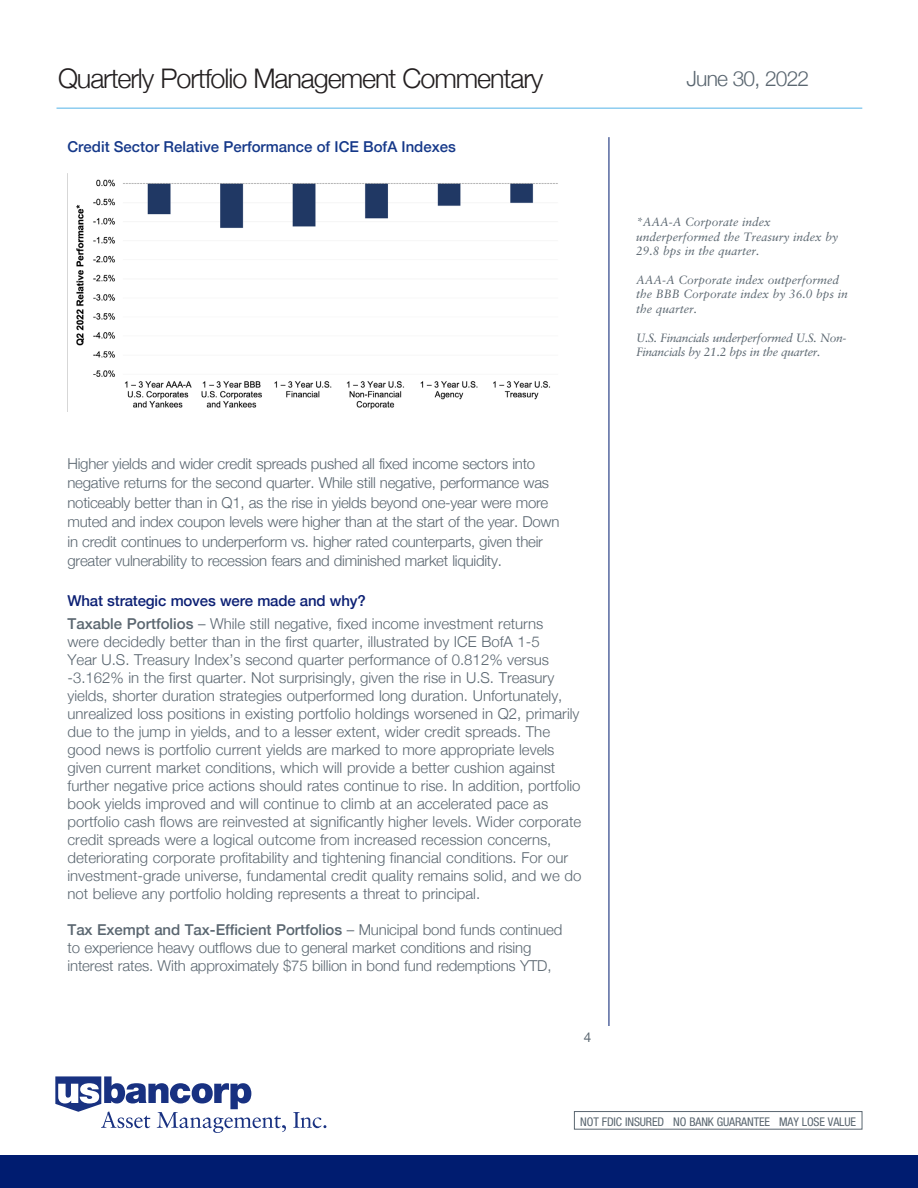
<style>
.page{position:relative;width:918px;height:1188px;background:#fff}
.page>*{position:absolute;margin:0;border:0;box-sizing:border-box;transform-origin:0 0}
.t1{font:300 27px "Helvetica Neue";letter-spacing:-.04em;color:#231f20}
.t2{font:300 21px "Helvetica Neue";letter-spacing:-.04em;color:#5a6670}
.t3{font:300 15px/18px "Helvetica Neue";color:#5a6670}
.t4{font:500 15px "Helvetica Neue";color:#153889}
.t5{font:500 15px "Helvetica Neue";letter-spacing:-.01em;color:#0c2074}
.t6{font:13.5px "Helvetica Neue";color:#5a6670}
.t7{font:italic 12px/14.4px "Sabon LT Std";color:#5a6670}
.t8{font:italic 12px/14.4px "Sabon LT Std";letter-spacing:-.025em;color:#5a6670}
.t9{font:condensed 12px "Helvetica Neue";letter-spacing:-.01em;color:#5a6670}
.s1{font-weight:500}
</style>
<div class="page">
<div style="left:574px;top:1111px;width:288px;height:19px;border:1px solid #5a6670"></div>
<svg style="left:55px;top:1076px;width:231px;height:57px"></svg>
<svg style="left:293px;top:1112px;width:33px;height:16px"></svg>
<div style="left:0;top:1155px;width:918px;height:33px;background:#001c70"></div>
<hr style="left:57px;top:107px;width:805px;height:2px;background:#53b3e8">
<hr style="left:609px;top:137px;width:1px;height:889px;background:#001c70">
<img style="left:76px;top:179px;width:482px;height:231px">
<p class="t1" style="left:58px;top:56px;width:487px">Quarterly Portfolio Management Commentary</p>
<p class="t4" style="left:68px;top:134px;width:390px">Credit Sector Relative Performance of ICE BofA Indexes</p>
<p class="t3" style="left:68px;top:452px;width:493px;line-height:19.5px">Higher yields and wider credit spreads pushed all fixed income sectors into negative returns for the second quarter. While still negative, performance was noticeably better than in Q1, as the rise in yields beyond one-year were more muted and index coupon levels were higher than at the start of the year. Down in credit continues to underperform vs. higher rated counterparts, given their greater vulnerability to recession fears and diminished market liquidity.</p>
<p class="t5" style="left:68px;top:588px;width:300px">What strategic moves were made and why?</p>
<p class="t3" style="left:68px;top:614px;width:515px"><span class="s1">Taxable Portfolios</span> – While still negative, fixed income investment returns<br>were decidedly better than in the first quarter, illustrated by ICE BofA 1-5<br>Year U.S. Treasury Index’s second quarter performance of 0.812% versus -3.162% in the first quarter. Not surprisingly, given the rise in U.S. Treasury yields, shorter duration strategies outperformed long duration. Unfortunately, unrealized loss positions in existing portfolio holdings worsened in Q2, primarily due to the jump in yields, and to a lesser extent, wider credit spreads. The good news is portfolio current yields are marked to more appropriate levels given current market conditions, which will provide a better cushion against further negative price actions should rates continue to rise. In addition, portfolio book yields improved and will continue to climb at an accelerated pace as portfolio cash flows are reinvested at significantly higher levels. Wider corporate credit spreads were a logical outcome from increased recession concerns, deteriorating corporate profitability and tightening financial conditions. For our investment-grade universe, fundamental credit quality remains solid, and we do not believe any portfolio holding represents a threat to principal.</p>
<p class="t3" style="left:68px;top:920px;width:496px"><span class="s1">Tax Exempt and Tax-Efficient Portfolios</span> – Municipal bond funds continued to experience heavy outflows due to general market conditions and rising interest rates. With approximately $75 billion in bond fund redemptions YTD,</p>
<p class="t6" style="left:584px;top:1027px;width:9px">4</p>
<p class="t2" style="left:687px;top:62px;width:124px">June 30, 2022</p>
<p class="t7" style="left:636px;top:215px;width:204px">*AAA-A Corporate index underperformed the Treasury index by<br>29.8 bps in the quarter.</p>
<p class="t7" style="left:636px;top:273px;width:213px">AAA-A Corporate index outperformed the BBB Corporate index by 36.0 bps in the quarter.</p>
<p class="t8" style="left:636px;top:330px;width:212px">U.S. Financials underperformed U.S. Non-<br>Financials by 21.2 bps in the quarter.</p>
<p class="t9" style="left:580px;top:1114px;width:277px">NOT FDIC INSURED NO BANK GUARANTEE MAY LOSE VALUE</p>
</div>
